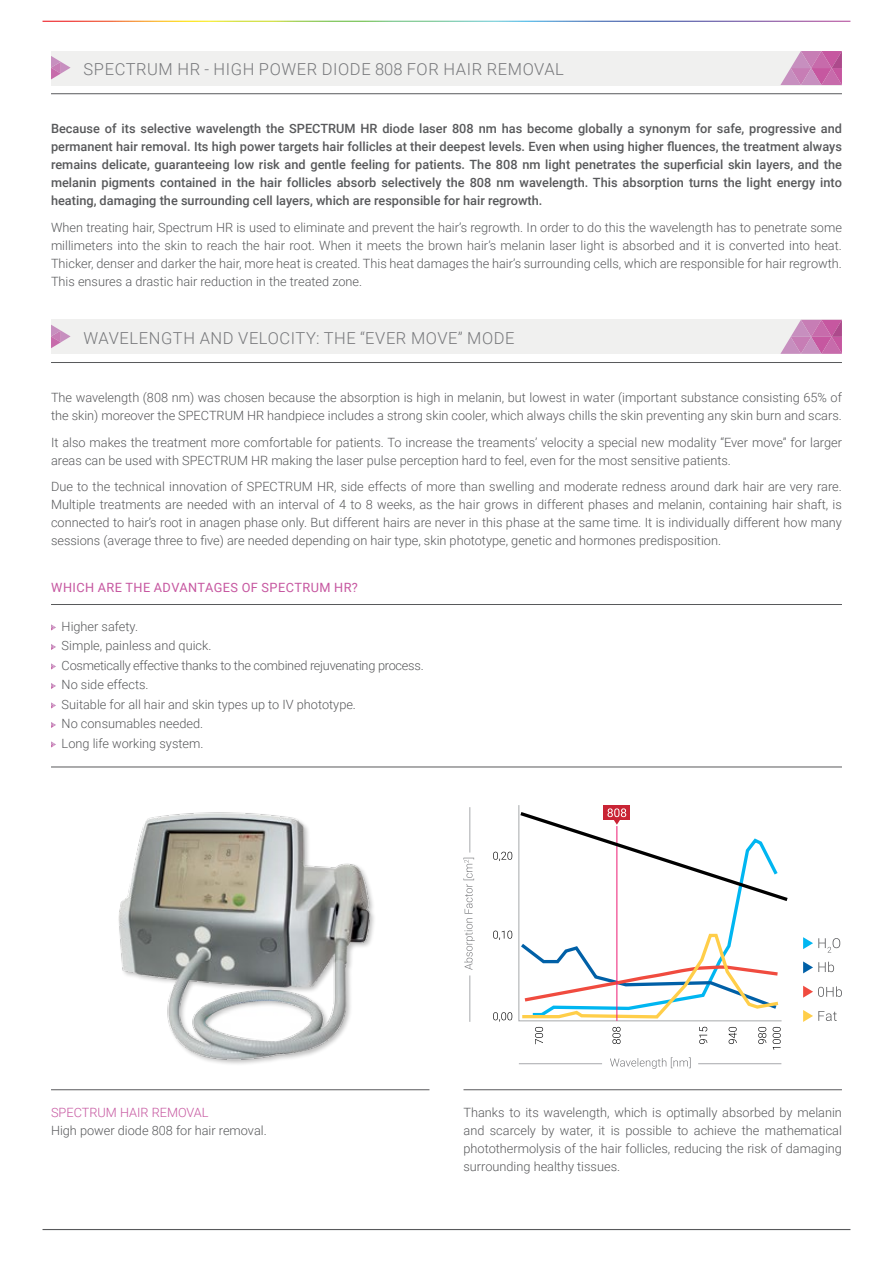
<style>
.page{position:relative;width:893px;height:1263px;background:#fff}
.page>*{position:absolute;margin:0;border:0;box-sizing:border-box;transform-origin:0 0}
.t1{font:300 16.5px "Roboto";letter-spacing:.035em;color:#77787b}
.t2{font:300 12.75px/18px "Roboto";color:#58595b;text-align:justify}
.t3{font:500 12.75px/18px "Roboto";color:#58595b;text-align:justify}
.t4{font:300 12.75px "Roboto";letter-spacing:-.02em;color:#58595b}
.t5{font:12.75px "Roboto";letter-spacing:.035em;color:#c657a0}
.t6{font:300 12.75px "Roboto";color:#c657a0}
</style>
<div class="page">
<div style="left:51px;top:51px;width:791px;height:34px;background:#f0f0ef"></div>
<hr style="left:51px;top:362px;width:791px;height:1px;background:#58595b">
<div style="left:51px;top:320px;width:791px;height:34px;background:#f0f0ef"></div>
<hr style="left:51px;top:604px;width:791px;height:1px;background:#58595b">
<hr style="left:51px;top:767px;width:791px;height:1px;background:#58595b">
<hr style="left:51px;top:93px;width:791px;height:1px;background:#58595b">
<svg style="left:51px;top:56px;width:20px;height:23px"></svg>
<svg style="left:51px;top:325px;width:20px;height:23px"></svg>
<svg style="left:780px;top:51px;width:62px;height:34px"></svg>
<svg style="left:780px;top:320px;width:62px;height:34px"></svg>
<hr style="left:43px;top:1229px;width:807px;height:1px;background:#58595b">
<hr style="left:463px;top:1089px;width:379px;height:1px;background:#58595b">
<hr style="left:51px;top:1089px;width:378px;height:1px;background:#58595b">
<img style="left:118px;top:812px;width:256px;height:252px">
<svg style="left:51px;top:624px;width:5px;height:6px"></svg>
<svg style="left:51px;top:644px;width:5px;height:6px"></svg>
<svg style="left:51px;top:663px;width:5px;height:6px"></svg>
<svg style="left:51px;top:683px;width:5px;height:6px"></svg>
<svg style="left:51px;top:702px;width:5px;height:6px"></svg>
<svg style="left:51px;top:722px;width:5px;height:6px"></svg>
<svg style="left:51px;top:741px;width:5px;height:6px"></svg>
<svg style="left:803px;top:937px;width:37px;height:16px"></svg>
<svg style="left:803px;top:961px;width:31px;height:12px"></svg>
<svg style="left:803px;top:986px;width:39px;height:12px"></svg>
<svg style="left:803px;top:1010px;width:34px;height:12px"></svg>
<svg style="left:493px;top:931px;width:289px;height:119px"></svg>
<hr style="left:519px;top:1063px;width:83px;height:1px;background:#a7a9ac">
<hr style="left:698px;top:1063px;width:83px;height:1px;background:#a7a9ac">
<hr style="left:469px;top:807px;width:1px;height:45px;background:#a7a9ac">
<hr style="left:469px;top:975px;width:1px;height:47px;background:#a7a9ac">
<div style="left:604px;top:805px;width:26px;height:15px;background:#c92435"></div>
<svg style="left:463px;top:858px;width:12px;height:112px"></svg>
<hr style="left:616px;top:826px;width:1px;height:195px;background:#ed1b74">
<svg style="left:493px;top:808px;width:295px;height:96px"></svg>
<svg style="left:610px;top:1057px;width:81px;height:12px"></svg>
<p class="t1" style="left:84px;top:58px;width:482px">SPECTRUM HR - HIGH POWER DIODE 808 FOR HAIR REMOVAL</p>
<p class="t3" style="left:51px;top:119px;width:792px">Because of its selective wavelength the SPECTRUM HR diode laser 808 nm has become globally a synonym for safe, progressive and permanent hair removal. Its high power targets hair follicles at their deepest levels. Even when using higher fluences, the treatment always remains delicate, guaranteeing low risk and gentle feeling for patients. The 808 nm light penetrates the superficial skin layers, and the melanin pigments contained in the hair follicles absorb selectively the 808 nm wavelength. This absorption turns the light energy into heating, damaging the surrounding cell layers, which are responsible for hair regrowth.</p>
<p class="t2" style="left:51px;top:218px;width:792px">When treating hair, Spectrum HR is used to eliminate and prevent the hair’s regrowth. In order to do this the wavelength has to penetrate some millimeters into the skin to reach the hair root. When it meets the brown hair’s melanin laser light is absorbed and it is converted into heat.<br>Thicker, denser and darker the hair, more heat is created. This heat damages the hair’s surrounding cells, which are responsible for hair regrowth.<br>This ensures a drastic hair reduction in the treated zone.</p>
<p class="t1" style="left:84px;top:327px;width:432px">WAVELENGTH AND VELOCITY: THE “EVER MOVE” MODE</p>
<p class="t2" style="left:51px;top:388px;width:792px">The wavelength (808 nm) was chosen because the absorption is high in melanin, but lowest in water (important substance consisting 65% of the skin) moreover the SPECTRUM HR handpiece includes a strong skin cooler, which always chills the skin preventing any skin burn and scars.</p>
<p class="t2" style="left:51px;top:432px;width:792px">It also makes the treatment more comfortable for patients. To increase the treaments’ velocity a special new modality “Ever move” for larger areas can be used with SPECTRUM HR making the laser pulse perception hard to feel, even for the most sensitive patients.</p>
<p class="t2" style="left:51px;top:477px;width:792px">Due to the technical innovation of SPECTRUM HR, side effects of more than swelling and moderate redness around dark hair are very rare.<br>Multiple treatments are needed with an interval of 4 to 8 weeks, as the hair grows in different phases and melanin, containing hair shaft, is connected to hair’s root in anagen phase only. But different hairs are never in this phase at the same time. It is individually different how many sessions (average three to five) are needed depending on hair type, skin phototype, genetic and hormones predisposition.</p>
<p class="t5" style="left:51px;top:578px;width:308px">WHICH ARE THE ADVANTAGES OF SPECTRUM HR?</p>
<p class="t2" style="left:62px;top:616px;width:78px">Higher safety.</p>
<p class="t2" style="left:62px;top:636px;width:151px">Simple, painless and quick.</p>
<p class="t4" style="left:62px;top:656px;width:364px">Cosmetically effective thanks to the combined rejuvenating process.</p>
<p class="t2" style="left:62px;top:675px;width:89px">No side effects.</p>
<p class="t2" style="left:62px;top:694px;width:296px">Suitable for all hair and skin types up to IV phototype.</p>
<p class="t2" style="left:62px;top:714px;width:143px">No consumables needed.</p>
<p class="t2" style="left:62px;top:733px;width:143px">Long life working system.</p>
<p class="t6" style="left:51px;top:1103px;width:159px">SPECTRUM HAIR REMOVAL</p>
<p class="t2" style="left:51px;top:1120px;width:217px">High power diode 808 for hair removal.</p>
<p class="t2" style="left:463px;top:1102px;width:380px">Thanks to its wavelength, which is optimally absorbed by melanin and scarcely by water, it is possible to achieve the mathematical photothermolysis of the hair follicles, reducing the risk of damaging surrounding healthy tissues.</p>
</div>
